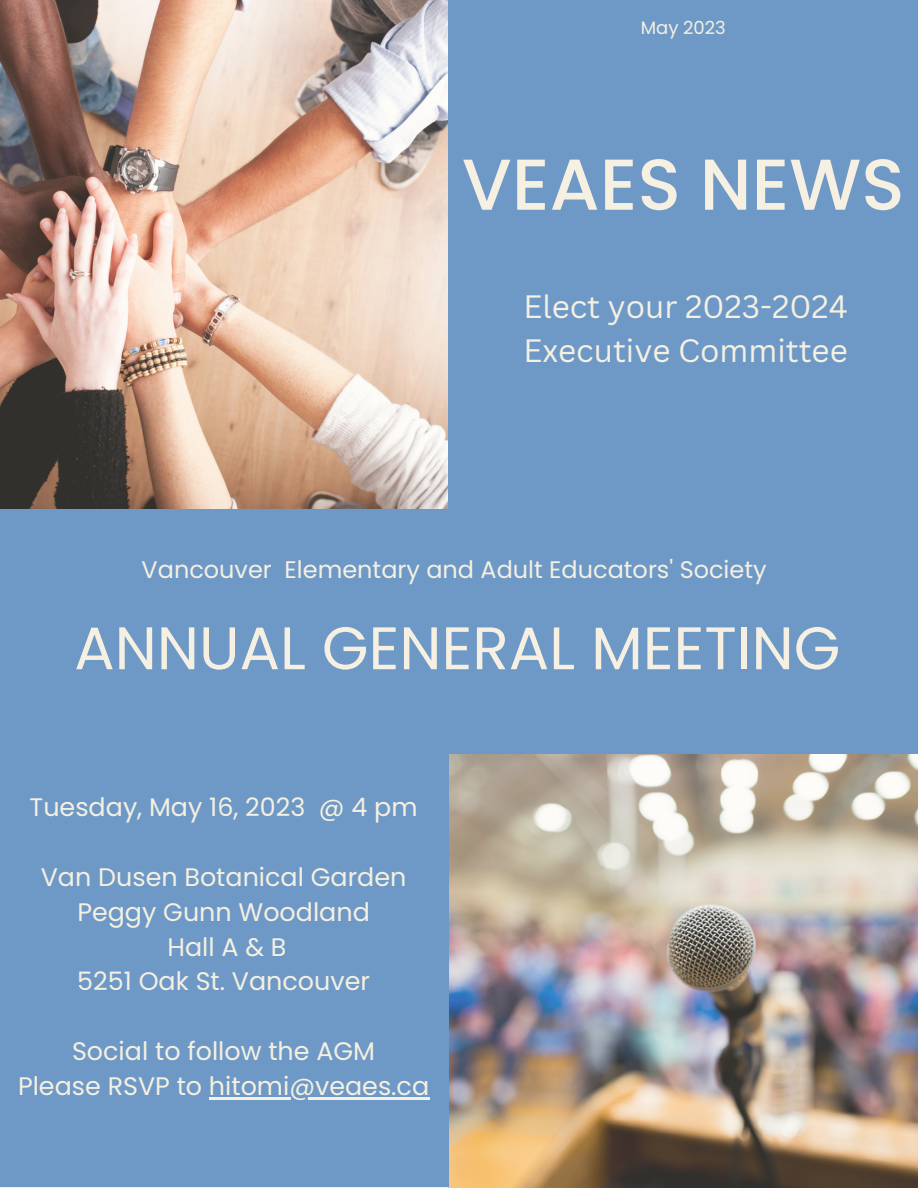
<style>
.page{position:relative;width:918px;height:1188px;background:#fff}
.page>*{position:absolute;margin:0;border:0;box-sizing:border-box;transform-origin:0 0}
.t1{font:500 72px "Poppins";color:#f5f0e1}
.t2{font:60px "Poppins";color:#f5f0e1}
.t3{font:31.5px/43.8px "Canva Sans";color:#f5f0e1}
.t4{font:25.35px/35px "Poppins";color:#f5f0e1;text-align:center}
.t5{font:24px "Poppins";color:#f5f0e1}
.t6{font:18px "Poppins";color:#f5f0e1}
</style>
<div class="page">
<img style="left:0;top:0;width:449px;height:508px">
<img style="left:449px;top:742px;width:469px;height:446px">
<div style="left:449px;top:0;width:469px;height:528px;background:#6e99c7"></div>
<div style="left:0;top:509px;width:917px;height:244px;background:#6e99c7"></div>
<div style="left:0;top:742px;width:449px;height:445px;background:#6e99c7"></div>
<hr style="left:209px;top:1097px;width:220px;height:2px;background:#f5f0e1">
<p class="t6" style="left:641px;top:15px;width:87px">May 2023</p>
<h1 class="t1" style="left:462px;top:134px;width:444px">VEAES NEWS</h1>
<p class="t3" style="left:523px;top:284px;width:326px">Elect your 2023-2024<br>Executive Committee</p>
<p class="t5" style="left:142px;top:553px;width:627px">Vancouver Elementary and Adult Educators' Society</p>
<h2 class="t2" style="left:74px;top:606px;width:768px">ANNUAL GENERAL MEETING</h2>
<p class="t4" style="left:30px;top:789px;width:389px">Tuesday, May 16, 2023 @ 4 pm</p>
<p class="t4" style="left:41px;top:859px;width:367px">Van Dusen Botanical Garden<br>Peggy Gunn Woodland<br>Hall A &amp; B<br>5251 Oak St. Vancouver</p>
<p class="t4" style="left:18px;top:1034px;width:413px">Social to follow the AGM<br>Please RSVP to hitomi@veaes.ca</p>
</div>
